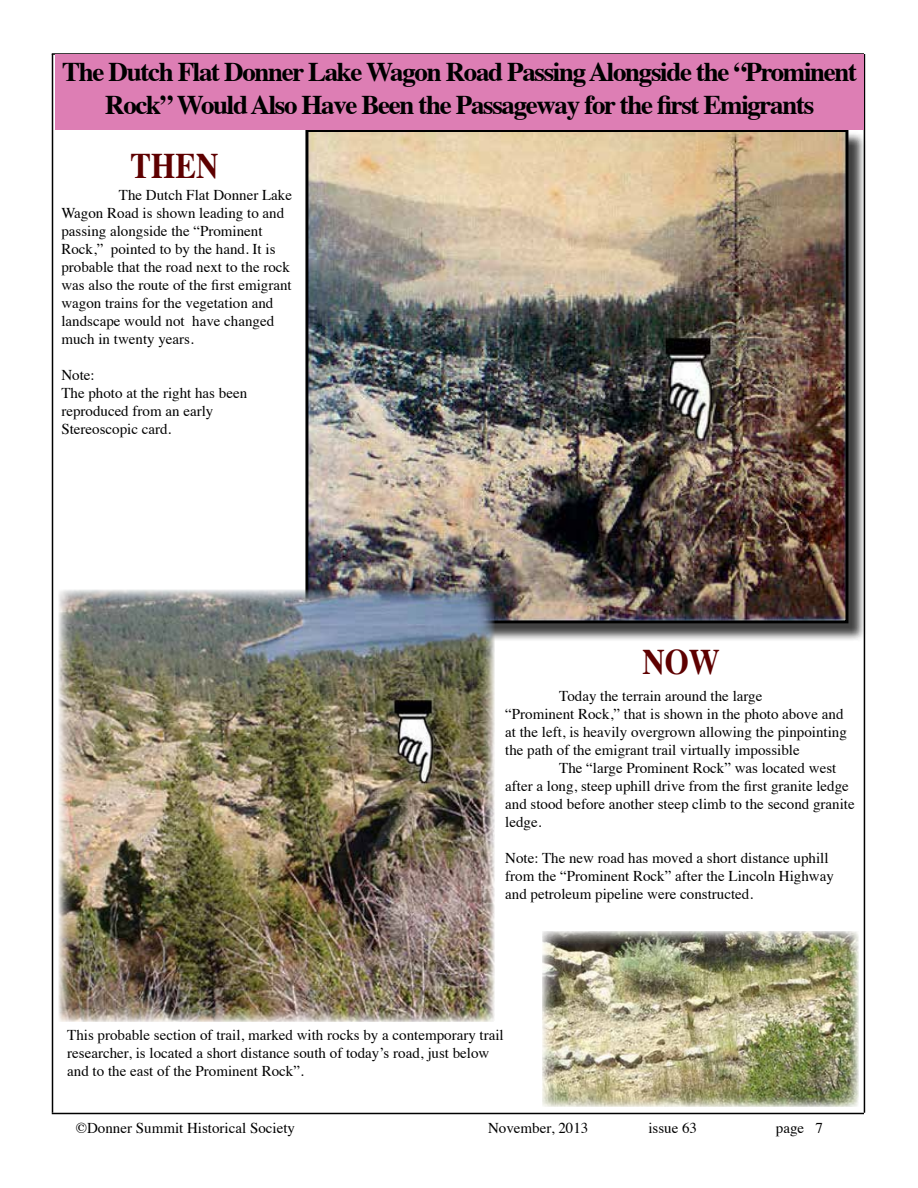
<style>
.page{position:relative;width:918px;height:1188px;background:#fff}
.page>*{position:absolute;margin:0;border:0;box-sizing:border-box;transform-origin:0 0}
.t1{font:700 36px "Times";color:#5e0000;scale:.86 1}
.t2{font:700 27px/32.4px "Times";letter-spacing:-.05em;color:#000;text-align:center}
.t3{font:15px/18px "Times";color:#000}
</style>
<div class="page">
<hr style="left:864px;top:54px;width:1px;height:1059px;background:#000">
<hr style="left:52px;top:53px;width:812px;height:2px;background:#000">
<hr style="left:52px;top:54px;width:1px;height:1059px;background:#000">
<hr style="left:52px;top:1113px;width:812px;height:1px;background:#000">
<img style="left:542px;top:931px;width:317px;height:176px">
<div style="left:308px;top:131px;width:559px;height:511px;background:#000;opacity:.75"></div>
<img style="left:309px;top:133px;width:535px;height:486px">
<div style="left:305px;top:129px;width:543px;height:494px;border:3px solid #000"></div>
<img style="left:59px;top:590px;width:435px;height:432px">
<div style="left:56px;top:54px;width:808px;height:75px;background:#dd7eb4"></div>
<h2 class="t2" style="left:62px;top:53px;width:797px">The Dutch Flat Donner Lake Wagon Road Passing Alongside the “Prominent<br>Rock” Would Also Have Been the Passageway for the first Emigrants</h2>
<h1 class="t1" style="left:131px;top:132px;width:104px">THEN</h1>
<p class="t3" style="left:61px;top:185px;width:232px;text-indent:57px">The Dutch Flat Donner Lake<br>Wagon Road is shown leading to and passing alongside the “Prominent<br>Rock,” pointed to by the hand. It is probable that the road next to the rock was also the route of the first emigrant wagon trains for the vegetation and landscape would not have changed much in twenty years.</p>
<p class="t3" style="left:61px;top:365px;width:187px">Note:<br>The photo at the right has been reproduced from an early<br>Stereoscopic card.</p>
<h1 class="t1" style="left:642px;top:627px;width:92px">NOW</h1>
<p class="t3" style="left:505px;top:686px;width:343px;text-indent:54px">Today the terrain around the large<br>“Prominent Rock,” that is shown in the photo above and at the left, is heavily overgrown allowing the pinpointing the path of the emigrant trail virtually impossible</p>
<p class="t3" style="left:505px;top:758px;width:351px;text-indent:54px">The “large Prominent Rock” was located west after a long, steep uphill drive from the first granite ledge and stood before another steep climb to the second granite ledge.</p>
<p class="t3" style="left:505px;top:848px;width:330px">Note: The new road has moved a short distance uphill from the “Prominent Rock” after the Lincoln Highway and petroleum pipeline were constructed.</p>
<p class="t3" style="left:67px;top:1024px;width:438px">This probable section of trail, marked with rocks by a contemporary trail researcher, is located a short distance south of today’s road, just below and to the east of the Prominent Rock”.</p>
<p class="t3" style="left:76px;top:1117px;width:221px">©Donner Summit Historical Society</p>
<p class="t3" style="left:488px;top:1117px;width:102px">November, 2013</p>
<p class="t3" style="left:648px;top:1117px;width:50px">issue 63</p>
<p class="t3" style="left:776px;top:1117px;width:49px">page 7</p>
</div>
